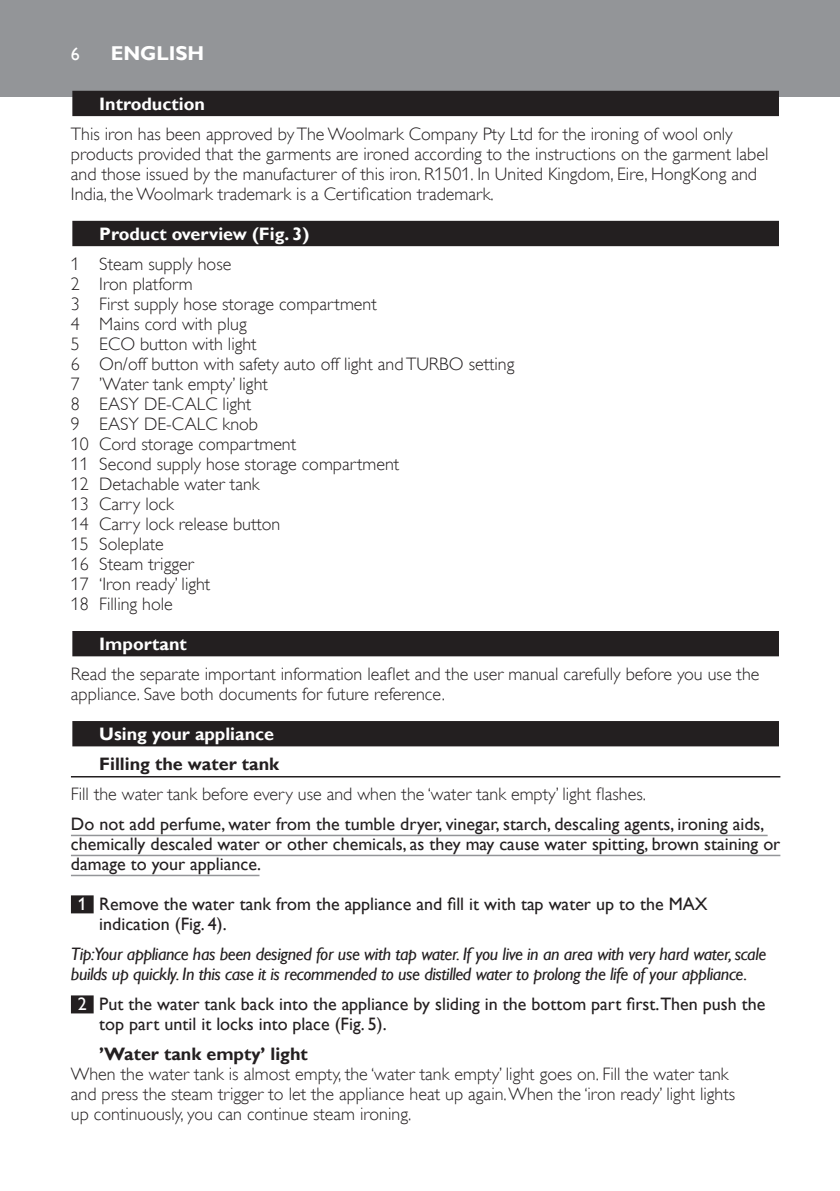
<style>
.page{position:relative;width:840px;height:1191px;background:#fff}
.page>*{position:absolute;margin:0;border:0;box-sizing:border-box;transform-origin:0 0}
.t1{font:700 20px "Gill Sans Alt One WGL";color:#fff}
.t2{font:18px/20px "Gill Sans Alt One WGL Light";color:#231f20}
.t3{font:18px/20px "Gill Sans Alt One WGL";color:#231f20}
.t4{font:italic 18px/20px "Gill Sans Alt One WGL";letter-spacing:-.02em;color:#231f20}
.t5{font:700 18px "Gill Sans Alt One WGL";color:#fff}
.t6{font:700 18px "Gill Sans Alt One WGL";color:#231f20}
.t7{font:18px "Gill Sans Alt One WGL";color:#fff}
.s1{color:#fff}
</style>
<div class="page">
<div style="left:0;top:0;width:839px;height:96px;background:#939598"></div>
<div style="left:72px;top:91px;width:706px;height:25px;background:#231f20"></div>
<div style="left:71px;top:220px;width:709px;height:28px;background:#d8d7d7"></div>
<div style="left:72px;top:221px;width:706px;height:25px;background:#231f20"></div>
<div style="left:71px;top:630px;width:709px;height:28px;background:#b0afaf"></div>
<div style="left:72px;top:631px;width:706px;height:25px;background:#231f20"></div>
<div style="left:71px;top:720px;width:709px;height:28px;background:#a7a5a5"></div>
<div style="left:72px;top:721px;width:706px;height:25px;background:#231f20"></div>
<hr style="left:71px;top:776px;width:709px;height:1px;background:#231f20">
<hr style="left:71px;top:834px;width:696px;height:2px;background:#939598">
<hr style="left:71px;top:854px;width:709px;height:2px;background:#939598">
<hr style="left:71px;top:874px;width:188px;height:2px;background:#939598">
<div style="left:71px;top:895px;width:23px;height:18px;background:#231f20"></div>
<div style="left:71px;top:995px;width:23px;height:18px;background:#231f20"></div>
<p class="t7" style="left:71px;top:42px;width:10px">6</p>
<p class="t1" style="left:111px;top:40px;width:95px">ENGLISH</p>
<p class="t5" style="left:99px;top:92px;width:107px">Introduction</p>
<p class="t2" style="left:71px;top:124px;width:698px">This iron has been approved by The Woolmark Company Pty Ltd for the ironing of wool only products provided that the garments are ironed according to the instructions on the garment label and those issued by the manufacturer of this iron. R1501. In United Kingdom, Eire, HongKong and India, the Woolmark trademark is a Certification trademark.</p>
<p class="t5" style="left:99px;top:222px;width:211px">Product overview (Fig. 3)</p>
<p class="t2" style="left:71px;top:254px;width:445px">1 Steam supply hose<br>2 Iron platform<br>3 First supply hose storage compartment<br>4 Mains cord with plug<br>5 ECO button with light<br>6 On/off button with safety auto off light and TURBO setting<br>7 ’Water tank empty’ light<br>8 EASY DE-CALC light<br>9 EASY DE-CALC knob<br>10 Cord storage compartment<br>11 Second supply hose storage compartment<br>12 Detachable water tank<br>13 Carry lock<br>14 Carry lock release button<br>15 Soleplate<br>16 Steam trigger<br>17 ‘Iron ready’ light<br>18 Filling hole</p>
<p class="t5" style="left:99px;top:632px;width:89px">Important</p>
<p class="t2" style="left:71px;top:664px;width:689px">Read the separate important information leaflet and the user manual carefully before you use the appliance. Save both documents for future reference.</p>
<p class="t5" style="left:99px;top:722px;width:176px">Using your appliance</p>
<p class="t6" style="left:99px;top:752px;width:181px">Filling the water tank</p>
<p class="t2" style="left:71px;top:784px;width:576px">Fill the water tank before every use and when the ‘water tank empty’ light flashes.</p>
<p class="t3" style="left:71px;top:814px;width:710px">Do not add perfume, water from the tumble dryer, vinegar, starch, descaling agents, ironing aids, chemically descaled water or other chemicals, as they may cause water spitting, brown staining or damage to your appliance.</p>
<p class="t3" style="left:99px;top:894px;width:609px;text-indent:-22px"><span class="s1">1</span> Remove the water tank from the appliance and fill it with tap water up to the MAX indication (Fig. 4).</p>
<p class="t4" style="left:71px;top:944px;width:696px">Tip:Your appliance has been designed for use with tap water. If you live in an area with very hard water, scale builds up quickly. In this case it is recommended to use distilled water to prolong the life of your appliance.</p>
<p class="t3" style="left:99px;top:994px;width:667px;text-indent:-21px"><span class="s1">2</span> Put the water tank back into the appliance by sliding in the bottom part first.Then push the top part until it locks into place (Fig. 5).</p>
<p class="t6" style="left:99px;top:1042px;width:210px">’Water tank empty’ light</p>
<p class="t2" style="left:71px;top:1064px;width:665px">When the water tank is almost empty, the ‘water tank empty’ light goes on. Fill the water tank and press the steam trigger to let the appliance heat up again. When the ‘iron ready’ light lights up continuously, you can continue steam ironing.</p>
</div>
